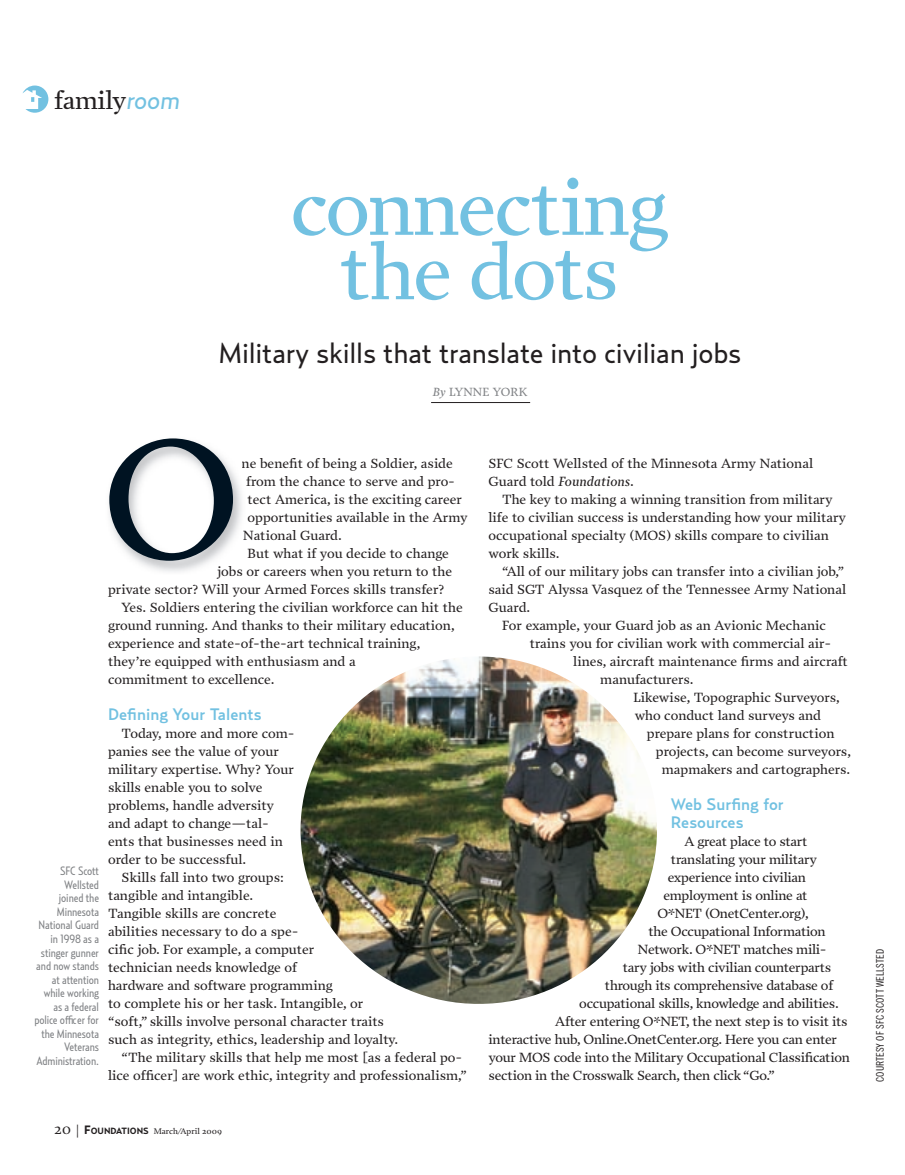
<style>
.page{position:relative;width:905px;height:1175px;background:#fff}
.page>*{position:absolute;margin:0;border:0;box-sizing:border-box;transform-origin:0 0}
.t1{font:78.75px/64.3px "Prensa";letter-spacing:-.03em;color:#72c1e1;text-align:center}
.t2{font:28.5px "Relay";letter-spacing:-.01em;color:#231f20}
.t3{font:25.5px "Prensa";letter-spacing:-.01em;color:#231f20}
.t4{font:500 16.5px/18px "Relay";color:#72c1e1}
.t5{font:13.5px/18px "Prensa";color:#231f20}
.t6{font:13.5px "Prensa";letter-spacing:-.02em;color:#231f20}
.t7{font:13.5px "Prensa";letter-spacing:-.03em;color:#231f20}
.t8{font:12px/13.5px "Relay Cond";letter-spacing:-.01em;color:#808285;text-align:right}
.t9{font:12px "Prensa";letter-spacing:.01em;color:#808285}
.t10{font:10.5px "Trade Gothic Cond Eighteen";color:#231f20}
.t11{font:8.25px "Prensa";color:#231f20}
.s1{font-family:"Relay";font-style:italic;color:#72c1e1}
.s2{font-style:italic}
.s3{font-size:15px}
.s4{font-family:"Relay";font-weight:700;font-size:12px}
.s5{font-family:"Relay";font-weight:700;font-size:9px}
</style>
<div class="page">
<svg style="left:109px;top:438px;width:124px;height:123px"></svg>
<svg style="left:22px;top:86px;width:26px;height:27px"></svg>
<img style="left:300px;top:656px;width:357px;height:347px">
<hr style="left:431px;top:402px;width:99px;height:1px;background:#231f20">
<h3 class="t3" style="left:54px;top:86px;width:128px">family<span class="s1">room</span></h3>
<h1 class="t1" style="left:290px;top:176px;width:379px">connecting the dots</h1>
<h2 class="t2" style="left:218px;top:336px;width:524px">Military skills that translate into civilian jobs</h2>
<p class="t9" style="left:433px;top:385px;width:96px"><span class="s2">By</span> LYNNE YORK</p>
<p class="t8" style="left:34px;top:864px;width:66px">SFC Scott<br>Wellsted<br>joined the<br>Minnesota<br>National Guard in 1998 as a stinger gunner and now stands at attention while working as a federal police officer for the Minnesota<br>Veterans<br>Administration.</p>
<p class="t5" style="left:242px;top:454px;width:213px">ne benefit of being a Soldier, aside</p>
<p class="t5" style="left:246px;top:472px;width:210px">from the chance to serve and pro-</p>
<p class="t5" style="left:247px;top:490px;width:216px">tect America, is the exciting career</p>
<p class="t5" style="left:247px;top:508px;width:222px">opportunities available in the Army</p>
<p class="t5" style="left:243px;top:526px;width:100px">National Guard.</p>
<p class="t5" style="left:247px;top:544px;width:203px">But what if you decide to change</p>
<p class="t5" style="left:218px;top:562px;width:236px">jobs or careers when you return to the</p>
<p class="t5" style="left:108px;top:580px;width:338px">private sector? Will your Armed Forces skills transfer?</p>
<p class="t5" style="left:121px;top:598px;width:343px">Yes. Soldiers entering the civilian workforce can hit the</p>
<p class="t5" style="left:108px;top:616px;width:348px">ground running. And thanks to their military education,</p>
<p class="t5" style="left:108px;top:634px;width:314px">experience and state-of-the-art technical training,</p>
<p class="t5" style="left:108px;top:652px;width:249px">they’re equipped with enthusiasm and a</p>
<p class="t5" style="left:108px;top:670px;width:168px">commitment to excellence.</p>
<p class="t4" style="left:108px;top:705px;width:155px">Defining Your Talents</p>
<p class="t5" style="left:108px;top:724px;width:188px;text-indent:14px">Today, more and more com&shy;panies see the value of your military expertise. Why? Your skills enable you to solve problems, handle adversity and adapt to change—tal&shy;ents that businesses need in order to be successful.</p>
<p class="t5" style="left:122px;top:868px;width:164px">Skills fall into two groups:</p>
<p class="t5" style="left:108px;top:886px;width:147px">tangible and intangible.</p>
<p class="t5" style="left:108px;top:904px;width:170px">Tangible skills are concrete</p>
<p class="t5" style="left:108px;top:922px;width:192px">abilities necessary to do a spe-</p>
<p class="t5" style="left:108px;top:940px;width:208px">cific job. For example, a computer</p>
<p class="t5" style="left:108px;top:958px;width:191px">technician needs knowledge of</p>
<p class="t5" style="left:108px;top:976px;width:226px">hardware and software programming</p>
<p class="t5" style="left:108px;top:994px;width:257px">to complete his or her task. Intangible, or</p>
<p class="t5" style="left:108px;top:1012px;width:277px">“soft,” skills involve personal character traits</p>
<p class="t5" style="left:108px;top:1030px;width:292px">such as integrity, ethics, leadership and loyalty.</p>
<p class="t5" style="left:122px;top:1048px;width:342px">“The military skills that help me most [as a federal po-</p>
<p class="t5" style="left:108px;top:1066px;width:360px">lice officer] are work ethic, integrity and professionalism,”</p>
<p class="t11" style="left:54px;top:1126px;width:170px"><span class="s3">20 |</span> <span class="s4">F</span><span class="s5">OUNDATIONS</span> March/April 2009</p>
<p class="t5" style="left:488px;top:454px;width:326px">SFC Scott Wellsted of the Minnesota Army National<br>Guard told <span class="s2">Foundations</span>.</p>
<p class="t5" style="left:488px;top:490px;width:359px;text-indent:14px">The key to making a winning transition from military life to civilian success is understanding how your military occupational specialty (MOS) skills compare to civilian work skills.</p>
<p class="t5" style="left:488px;top:562px;width:359px;text-indent:14px">“All of our military jobs can transfer into a civilian job,” said SGT Alyssa Vasquez of the Tennessee Army National<br>Guard.</p>
<p class="t5" style="left:502px;top:616px;width:325px">For example, your Guard job as an Avionic Mechanic</p>
<p class="t5" style="left:529px;top:634px;width:303px">trains you for civilian work with commercial air-</p>
<p class="t5" style="left:573px;top:652px;width:276px">lines, aircraft maintenance firms and aircraft</p>
<p class="t5" style="left:600px;top:670px;width:95px">manufacturers.</p>
<p class="t5" style="left:633px;top:688px;width:208px">Likewise, Topographic Surveyors,</p>
<p class="t5" style="left:634px;top:706px;width:188px">who conduct land surveys and</p>
<p class="t5" style="left:646px;top:724px;width:189px">prepare plans for construction</p>
<p class="t5" style="left:655px;top:742px;width:197px">projects, can become surveyors,</p>
<p class="t5" style="left:662px;top:760px;width:190px">mapmakers and cartographers.</p>
<p class="t4" style="left:670px;top:795px;width:114px">Web Surfing for<br>Resources</p>
<p class="t7" style="left:684px;top:833px;width:125px">A great place to start</p>
<p class="t6" style="left:670px;top:851px;width:148px">translating your military</p>
<p class="t6" style="left:668px;top:869px;width:140px">experience into civilian</p>
<p class="t6" style="left:663px;top:887px;width:146px">employment is online at</p>
<p class="t6" style="left:657px;top:905px;width:153px">O*NET (OnetCenter.org),</p>
<p class="t6" style="left:648px;top:923px;width:179px">the Occupational Information</p>
<p class="t6" style="left:638px;top:941px;width:190px">Network. O*NET matches mili-</p>
<p class="t6" style="left:623px;top:959px;width:210px">tary jobs with civilian counterparts</p>
<p class="t6" style="left:605px;top:977px;width:230px">through its comprehensive database of</p>
<p class="t6" style="left:579px;top:995px;width:261px">occupational skills, knowledge and abilities.</p>
<p class="t6" style="left:555px;top:1013px;width:294px">After entering O*NET, the next step is to visit its</p>
<p class="t6" style="left:488px;top:1031px;width:350px">interactive hub, Online.OnetCenter.org. Here you can enter</p>
<p class="t6" style="left:488px;top:1049px;width:363px">your MOS code into the Military Occupational Classification</p>
<p class="t6" style="left:488px;top:1067px;width:288px">section in the Crosswalk Search, then click “Go.”</p>
<p class="t10" style="left:874px;top:1082px;width:134px;rotate:-90deg">COURTESY OF SFC SCOTT WELLSTED</p>
</div>
